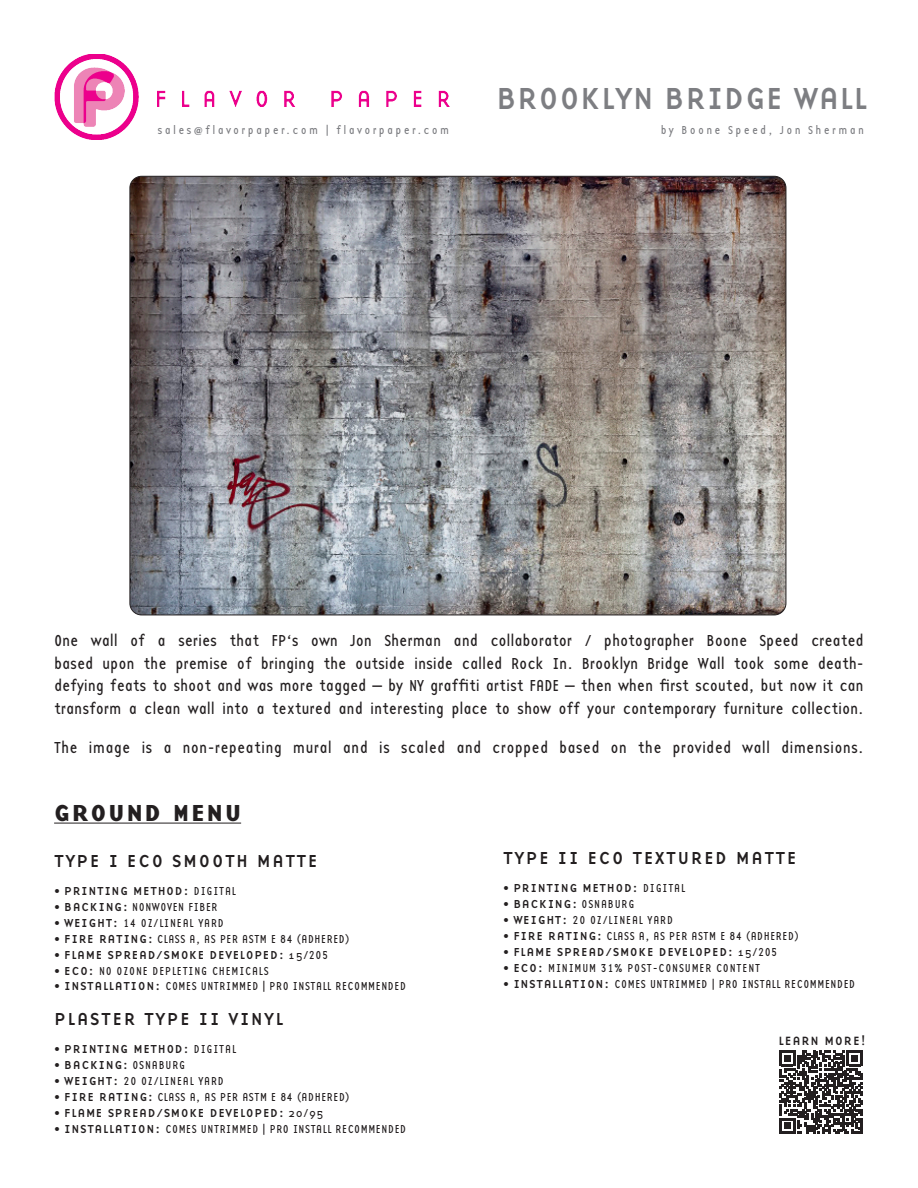
<style>
.page{position:relative;width:918px;height:1188px;background:#fff}
.page>*{position:absolute;margin:0;border:0;box-sizing:border-box;transform-origin:0 0}
.t1{font:31.5px "Base 9 Sans OT";color:#7d7e82}
.t2{font:700 24px "Base 9 Sans OT";letter-spacing:.09em;color:#231f20}
.t3{font:18px "Base 9 Sans OT";letter-spacing:.07em;color:#231f20}
.t4{font:16.5px/22.5px "Base 12 Sans OT";letter-spacing:.01em;color:#231f20;text-align:justify}
.t5{font:12.45px "Base 9 Sans OT";letter-spacing:.06em;color:#231f20}
.t6{font:12px "Base 12 Sans OT";letter-spacing:.045em;color:#231f20}
.t7{font:12px "Base 9 Sans OT";letter-spacing:.045em;color:#231f20}
.t8{font:12px "Base 12 Sans OT";letter-spacing:.07em;color:#231f20}
.t9{font:12px "Base 12 Sans OT";letter-spacing:.19em;color:#7d7e82}
.s1{font-family:"Base 12 Sans OT"}
.s2{font-family:"Base 9 Sans OT"}
.s3{font-family:"Base 12 Serif OT"}
</style>
<div class="page">
<img style="left:130px;top:176px;width:656px;height:439px">
<img style="left:54px;top:54px;width:85px;height:86px">
<img style="left:157px;top:90px;width:292px;height:16px">
<svg style="left:780px;top:1051px;width:82px;height:83px"></svg>
<hr style="left:54px;top:823px;width:187px;height:1px;background:#231f20">
<p class="t1" style="left:496px;top:76px;width:373px">BROOKLYN BRIDGE WALL</p>
<p class="t9" style="left:158px;top:122px;width:293px">sales@flavorpaper.com | flavorpaper.com</p>
<p class="t9" style="left:661px;top:122px;width:205px">by Boone Speed, Jon Sherman</p>
<p class="t4" style="left:54px;top:629px;width:811px">One wall of a series that FP‘s own Jon Sherman and collaborator / photographer Boone Speed created based upon the premise of bringing the outside inside called Rock In. Brooklyn Bridge Wall took some death&shy;defying feats to shoot and was more tagged — by NY graffiti artist FADE — then when first scouted, but now it can transform a clean wall into a textured and interesting place to show off your contemporary furniture collection.</p>
<p class="t4" style="left:54px;top:736px;width:811px">The image is a non-repeating mural and is scaled and cropped based on the provided wall dimensions.</p>
<p class="t2" style="left:54px;top:796px;width:189px">GROUND MENU</p>
<p class="t3" style="left:54px;top:848px;width:265px">TYPE I ECO SMOOTH MATTE</p>
<p class="t7" style="left:54px;top:883px;width:183px"><span class="s1">•</span> PRINTING METHOD: <span class="s1">DIGITAL</span></p>
<p class="t6" style="left:54px;top:900px;width:165px">• <span class="s2">BACKING:</span> NONWOVEN FIBER</p>
<p class="t8" style="left:54px;top:916px;width:171px">• <span class="s2">WEIGHT:</span> 14 OZ/LINEAL YARD</p>
<p class="t6" style="left:54px;top:932px;width:297px">• <span class="s2">FIRE RATING:</span> CLASS A, AS PER ASTM E 84 (ADHERED)</p>
<p class="t7" style="left:54px;top:946px;width:275px"><span class="s1">•</span> FLAME SPREAD/SMOKE DEVELOPED: <span class="s3">15/</span><span class="s1">205</span></p>
<p class="t8" style="left:54px;top:963px;width:216px">• <span class="s2">ECO:</span> NO OZONE DEPLETING CHEMICALS</p>
<p class="t6" style="left:54px;top:979px;width:354px">• <span class="s2">INSTALLATION:</span> COMES UNTRIMMED | PRO INSTALL RECOMMENDED</p>
<p class="t3" style="left:54px;top:1006px;width:231px">PLASTER TYPE II VINYL</p>
<p class="t7" style="left:54px;top:1041px;width:183px"><span class="s1">•</span> PRINTING METHOD: <span class="s1">DIGITAL</span></p>
<p class="t8" style="left:54px;top:1058px;width:133px">• <span class="s2">BACKING:</span> OSNABURG</p>
<p class="t8" style="left:54px;top:1074px;width:171px">• <span class="s2">WEIGHT:</span> 20 OZ/LINEAL YARD</p>
<p class="t6" style="left:54px;top:1090px;width:297px">• <span class="s2">FIRE RATING:</span> CLASS A, AS PER ASTM E 84 (ADHERED)</p>
<p class="t7" style="left:54px;top:1105px;width:271px"><span class="s1">•</span> FLAME SPREAD/SMOKE DEVELOPED: <span class="s3">20/95</span></p>
<p class="t6" style="left:54px;top:1122px;width:354px">• <span class="s2">INSTALLATION:</span> COMES UNTRIMMED | PRO INSTALL RECOMMENDED</p>
<p class="t3" style="left:503px;top:845px;width:295px">TYPE II ECO TEXTURED MATTE</p>
<p class="t7" style="left:503px;top:880px;width:183px"><span class="s1">•</span> PRINTING METHOD: <span class="s1">DIGITAL</span></p>
<p class="t8" style="left:503px;top:897px;width:133px">• <span class="s2">BACKING:</span> OSNABURG</p>
<p class="t8" style="left:503px;top:913px;width:171px">• <span class="s2">WEIGHT:</span> 20 OZ/LINEAL YARD</p>
<p class="t6" style="left:503px;top:929px;width:297px">• <span class="s2">FIRE RATING:</span> CLASS A, AS PER ASTM E 84 (ADHERED)</p>
<p class="t7" style="left:503px;top:944px;width:275px"><span class="s1">•</span> FLAME SPREAD/SMOKE DEVELOPED: <span class="s3">15/</span><span class="s1">205</span></p>
<p class="t8" style="left:503px;top:961px;width:258px">• <span class="s2">ECO:</span> MINIMUM 31% POST-CONSUMER CONTENT</p>
<p class="t6" style="left:503px;top:977px;width:354px">• <span class="s2">INSTALLATION:</span> COMES UNTRIMMED | PRO INSTALL RECOMMENDED</p>
<p class="t5" style="left:778px;top:1032px;width:89px">LEARN MORE!</p>
</div>
